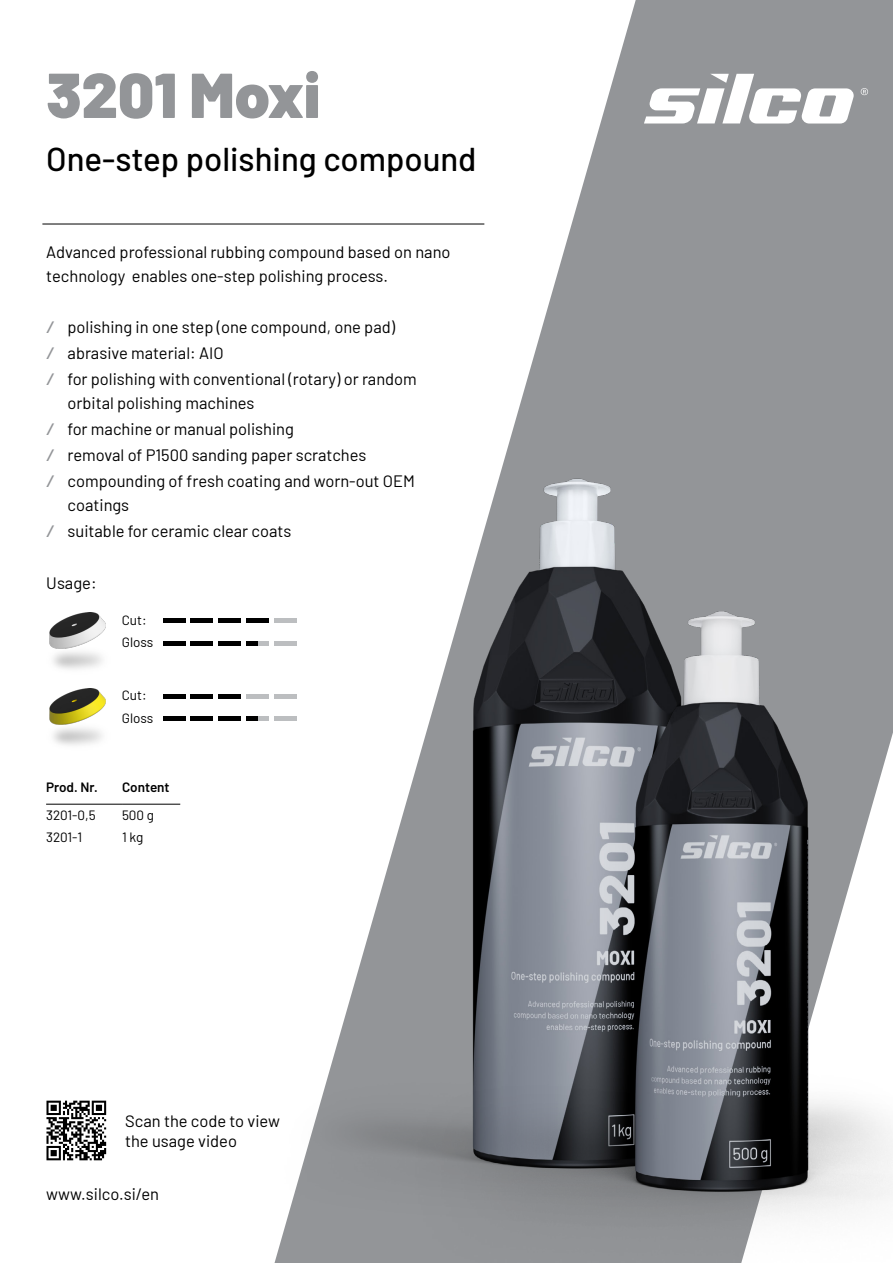
<style>
.page{position:relative;width:893px;height:1263px;background:#fff}
.page>*{position:absolute;margin:0;border:0;box-sizing:border-box;transform-origin:0 0}
.t1{font:900 63.3px "Barlow";color:#939598}
.t2{font:500 33px "Barlow";color:#000}
.t3{font:16.5px/26.1px "Barlow";color:#000}
.t4{font:13.5px/22.5px "Barlow";color:#000}
.t5{font:600 13.5px "Barlow";color:#000}
.s1{font-weight:600;color:#939598}
</style>
<div class="page">
<svg style="left:275px;top:0;width:618px;height:369px"></svg>
<img style="left:132px;top:369px;width:761px;height:894px">
<img style="left:276px;top:394px;width:617px;height:869px">
<hr style="left:42px;top:224px;width:442px;height:1px;background:#000">
<svg style="left:644px;top:74px;width:211px;height:50px"></svg>
<svg style="left:861px;top:88px;width:7px;height:7px"></svg>
<div style="left:163px;top:641px;width:22px;height:5px;background:#000"></div>
<hr style="left:163px;top:717px;width:22px;height:4px;background:#000">
<div style="left:163px;top:618px;width:22px;height:5px;background:#000"></div>
<hr style="left:163px;top:694px;width:22px;height:4px;background:#000">
<div style="left:191px;top:641px;width:22px;height:5px;background:#000"></div>
<hr style="left:191px;top:717px;width:22px;height:4px;background:#000">
<div style="left:191px;top:618px;width:22px;height:5px;background:#000"></div>
<hr style="left:191px;top:694px;width:22px;height:4px;background:#000">
<div style="left:219px;top:641px;width:22px;height:5px;background:#000"></div>
<hr style="left:219px;top:717px;width:22px;height:4px;background:#000">
<div style="left:219px;top:618px;width:22px;height:5px;background:#000"></div>
<hr style="left:219px;top:694px;width:22px;height:4px;background:#000">
<div style="left:246px;top:641px;width:23px;height:5px;background:#bcbec0"></div>
<hr style="left:246px;top:717px;width:23px;height:4px;background:#bcbec0">
<div style="left:246px;top:618px;width:23px;height:5px;background:#000"></div>
<hr style="left:246px;top:694px;width:23px;height:4px;background:#bcbec0">
<div style="left:274px;top:641px;width:23px;height:5px;background:#bcbec0"></div>
<hr style="left:274px;top:717px;width:23px;height:4px;background:#bcbec0">
<div style="left:274px;top:618px;width:23px;height:5px;background:#bcbec0"></div>
<hr style="left:274px;top:694px;width:23px;height:4px;background:#bcbec0">
<img style="left:49px;top:613px;width:57px;height:56px">
<img style="left:49px;top:688px;width:57px;height:57px">
<div style="left:246px;top:641px;width:12px;height:5px;background:#000"></div>
<hr style="left:246px;top:717px;width:12px;height:4px;background:#000">
<svg style="left:46px;top:1100px;width:61px;height:61px"></svg>
<svg style="left:46px;top:1101px;width:60px;height:59px"></svg>
<hr style="left:46px;top:804px;width:76px;height:1px;background:#000">
<hr style="left:122px;top:804px;width:58px;height:1px;background:#000">
<h1 class="t1" style="left:46px;top:48px;width:275px">3201 Moxi</h1>
<h2 class="t2" style="left:46px;top:135px;width:432px">One-step polishing compound</h2>
<p class="t3" style="left:46px;top:239px;width:406px;line-height:24px">Advanced professional rubbing compound based on nano technology enables one-step polishing process.</p>
<p class="t3" style="left:46px;top:312px;width:372px"><span class="s1">∕</span> polishing in one step (one compound, one pad)<br><span class="s1">∕</span> abrasive material: AIO<br><span class="s1">∕</span> for polishing with conventional (rotary) or random</p>
<p class="t3" style="left:46px;top:389px;width:370px;text-indent:21px">orbital polishing machines<br><span class="s1">∕</span> for machine or manual polishing<br><span class="s1">∕</span> removal of P1500 sanding paper scratches<br><span class="s1">∕</span> compounding of fresh coating and worn-out OEM</p>
<p class="t3" style="left:46px;top:491px;width:247px;text-indent:21px">coatings<br><span class="s1">∕</span> suitable for ceramic clear coats</p>
<p class="t3" style="left:46px;top:569px;width:52px">Usage:</p>
<p class="t4" style="left:122px;top:607px;width:26px">Cut:</p>
<p class="t4" style="left:122px;top:630px;width:33px">Gloss</p>
<p class="t4" style="left:122px;top:683px;width:26px">Cut:</p>
<p class="t4" style="left:122px;top:706px;width:33px">Gloss</p>
<p class="t5" style="left:46px;top:777px;width:53px">Prod. Nr.</p>
<p class="t5" style="left:122px;top:777px;width:49px">Content</p>
<p class="t4" style="left:46px;top:803px;width:51px">3201-0,5<br>3201-1</p>
<p class="t4" style="left:122px;top:803px;width:34px">500 g<br>1 kg</p>
<p class="t3" style="left:125px;top:1110px;width:156px;line-height:19.8px">Scan the code to view the usage video</p>
<p class="t3" style="left:46px;top:1180px;width:114px">www.silco.si/en</p>
</div>
